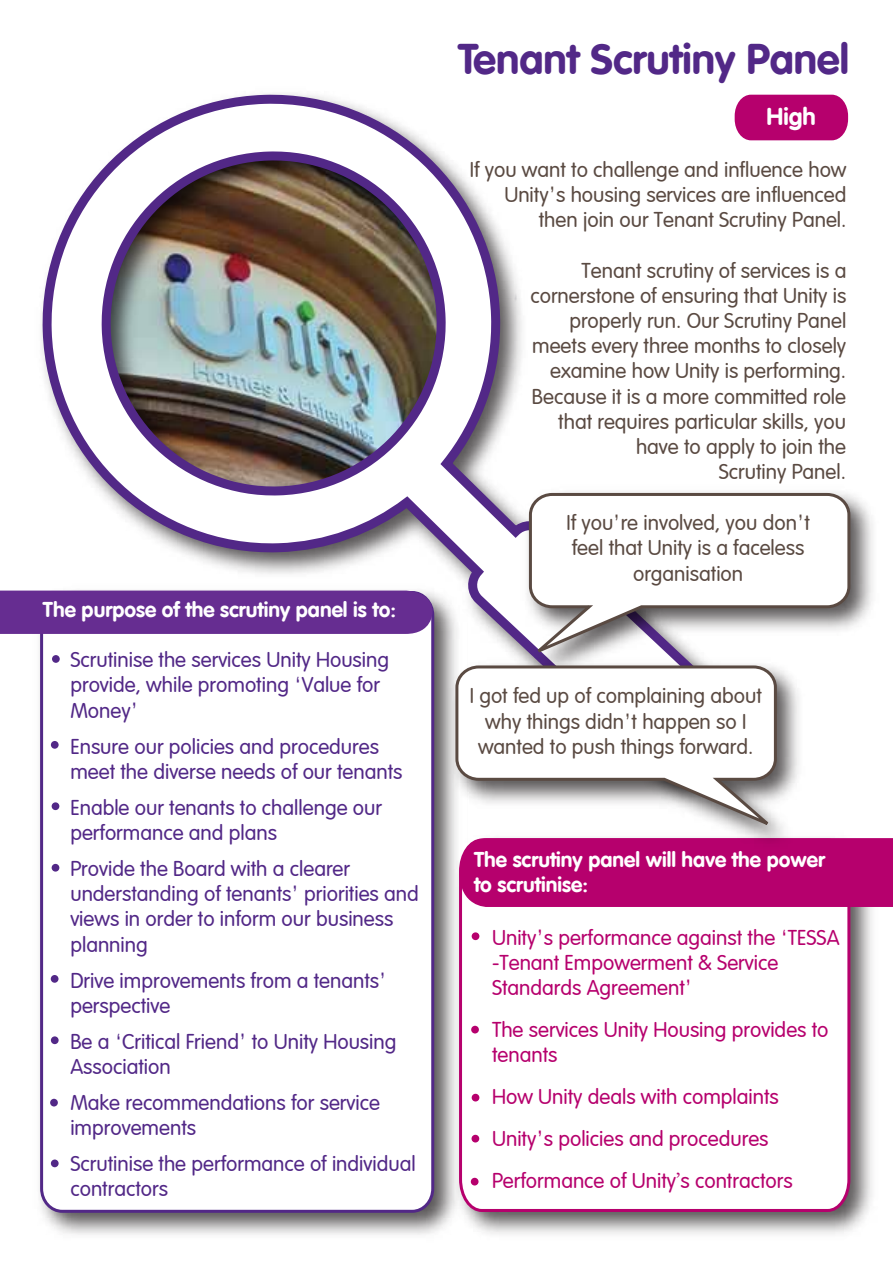
<style>
.page{position:relative;width:893px;height:1263px;background:#fff}
.page>*{position:absolute;margin:0;border:0;box-sizing:border-box;transform-origin:0 0}
.t1{font:700 42px "VAG Rounded LT";color:#522887}
.t2{font:700 24px "VAG Rounded LT";color:#fff}
.t3{font:300 21px/25.2px "VAG Rounded";color:#5a4a42;text-align:right}
.t4{font:300 21px/25.2px "VAG Rounded";color:#522887}
.t5{font:300 21px/25.2px "VAG Rounded";color:#b6006d}
.t6{font:700 21px/25.2px "VAG Rounded LT";color:#fff}
.s1{font-family:"Century Gothic";font-weight:400}
.s2{font-family:"Century";font-weight:400}
</style>
<div class="page">
<img style="left:28px;top:590px;width:419px;height:645px">
<div style="left:42px;top:592px;width:391px;height:619px;background:#fff;border-radius:22px"></div>
<img style="left:447px;top:858px;width:425px;height:376px">
<svg style="left:457px;top:858px;width:395px;height:355px"></svg>
<div style="left:460px;top:838px;width:433px;height:69px;background:#b6006d"></div>
<svg style="left:0;top:591px;width:31px;height:43px"></svg>
<div style="left:769px;top:95px;width:79px;height:45px;background:#b6006d"></div>
<img style="left:31px;top:94px;width:738px;height:719px">
<img style="left:42px;top:95px;width:704px;height:695px">
<div style="left:52px;top:655px;width:8px;height:8px;background:#522887;border-radius:50%"></div>
<div style="left:51px;top:741px;width:8px;height:8px;background:#522887;border-radius:50%"></div>
<div style="left:52px;top:864px;width:7px;height:8px;background:#522887;border-radius:50%"></div>
<div style="left:51px;top:975px;width:7px;height:8px;background:#522887;border-radius:50%"></div>
<div style="left:51px;top:1036px;width:8px;height:8px;background:#522887;border-radius:50%"></div>
<div style="left:50px;top:1099px;width:8px;height:7px;background:#522887;border-radius:50%"></div>
<div style="left:51px;top:1159px;width:8px;height:8px;background:#522887;border-radius:50%"></div>
<div style="left:52px;top:802px;width:7px;height:8px;background:#522887;border-radius:50%"></div>
<div style="left:472px;top:932px;width:7px;height:8px;background:#b6006d;border-radius:50%"></div>
<div style="left:471px;top:1026px;width:8px;height:7px;background:#b6006d;border-radius:50%"></div>
<div style="left:472px;top:1094px;width:7px;height:7px;background:#b6006d;border-radius:50%"></div>
<div style="left:471px;top:1135px;width:8px;height:7px;background:#b6006d;border-radius:50%"></div>
<img style="left:517px;top:481px;width:356px;height:172px">
<svg style="left:522px;top:491px;width:330px;height:162px"></svg>
<div style="left:471px;top:1178px;width:7px;height:7px;background:#b6006d;border-radius:50%"></div>
<img style="left:443px;top:653px;width:367px;height:205px">
<svg style="left:454px;top:664px;width:330px;height:170px"></svg>
<p class="t6" style="left:43px;top:598px;width:355px">The purpose of the scrutiny panel is to:</p>
<p class="t4" style="left:70px;top:648px;width:320px">Scrutinise the services Unity Housing provide, while promoting <span class="s1">‘</span>Value for<br>Money<span class="s1">’</span></p>
<p class="t4" style="left:70px;top:734px;width:334px">Ensure our policies and procedures meet the diverse needs of our tenants</p>
<p class="t4" style="left:70px;top:796px;width:313px">Enable our tenants to challenge our performance and plans</p>
<p class="t4" style="left:70px;top:857px;width:350px">Provide the Board with a clearer understanding of tenants<span class="s1">’</span> priorities and views in order to inform our business planning</p>
<p class="t4" style="left:70px;top:968px;width:318px">Drive improvements from a tenants<span class="s1">’ </span>perspective</p>
<p class="t4" style="left:70px;top:1030px;width:328px">Be a <span class="s1">‘</span>Critical Friend<span class="s1">’</span> to Unity Housing<br>Association</p>
<p class="t4" style="left:70px;top:1091px;width:311px">Make recommendations for service improvements</p>
<p class="t4" style="left:70px;top:1152px;width:347px">Scrutinise the performance of individual contractors</p>
<p class="t1" style="left:458px;top:35px;width:393px">Tenant Scrutiny Panel</p>
<p class="t2" style="left:766px;top:103px;width:51px">High</p>
<p class="t3" style="left:470px;top:158px;width:378px">If you want to challenge and influence how<br>Unity<span class="s1">’</span>s housing services are influenced then join our Tenant Scrutiny Panel.</p>
<p class="t3" style="left:530px;top:258px;width:318px">Tenant scrutiny of services is a cornerstone of ensuring that Unity is properly run. Our Scrutiny Panel meets every three months to closely examine how Unity is performing.<br>Because it is a more committed role that requires particular skills, you have to apply to join the<br>Scrutiny Panel.</p>
<p class="t3" style="left:566px;top:511px;width:245px;text-align:center">If you<span class="s1">’</span>re involved, you don<span class="s1">’</span>t feel that Unity is a faceless organisation</p>
<p class="t3" style="left:470px;top:684px;width:293px;text-align:center">I got fed up of complaining about why things didn<span class="s1">’</span>t happen so I wanted to push things forward.</p>
<p class="t6" style="left:474px;top:847px;width:353px">The scrutiny panel will have the power to scrutinise:</p>
<p class="t5" style="left:492px;top:926px;width:349px">Unity<span class="s1">’</span>s performance against the <span class="s1">‘</span>TESSA -Tenant Empowerment &amp; Service<br>Standards Agreement<span class="s1">’</span></p>
<p class="t5" style="left:492px;top:1018px;width:338px">The services Unity Housing provides to tenants</p>
<p class="t5" style="left:492px;top:1077px;width:302px;line-height:42px">How Unity deals with complaints<br>Unity<span class="s1">’</span>s policies and procedures<br>Performance of Unity<span class="s2">’</span>s contractors</p>
</div>
